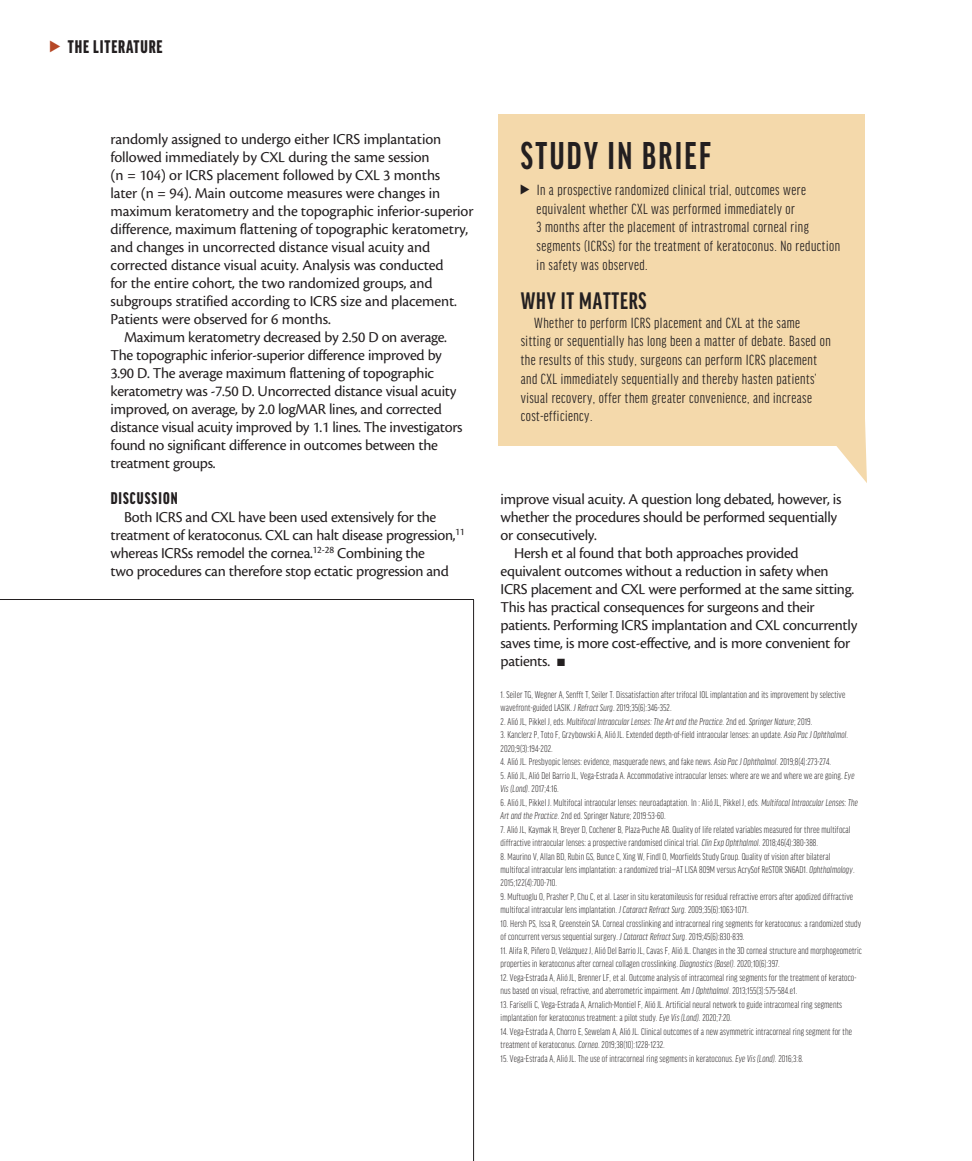
<style>
.page{position:relative;width:972px;height:1161px;background:#fff}
.page>*{position:absolute;margin:0;border:0;box-sizing:border-box;transform-origin:0 0}
.study_in_brief_heade{font:700 extra-condensed 41.25px "Good Headline Pro";letter-spacing:.06em;color:#231f20;scale:.94 1}
.study_in_brief_subhe{font:700 extra-condensed 25.5px "Good Headline Pro";letter-spacing:.03em;color:#231f20}
.t1{font:900 extra-condensed 19.5px "Good Headline Pro";letter-spacing:.045em;color:#231f20}
.subhead_alternate{font:900 extra-condensed 18px "Good Headline Pro";letter-spacing:.06em;color:#231f20}
.body{font:15.75px/18px "Cronos Pro";letter-spacing:-.02em;color:#231f20}
.study_in_brief_body{font:extra-condensed 15.75px/18.8px "Good Headline Pro";letter-spacing:.03em;color:#231f20}
.footnote{font:300 extra-condensed 10.5px/13.5px "Good Headline Pro";letter-spacing:.01em;color:#231f20}
.footnote-2{font:italic 300 extra-condensed 10.5px "Good Headline Pro";letter-spacing:.01em;color:#231f20}
.s1{font-style:italic}
.s2{font-style:normal}
</style>
<div class="page">
<div style="left:499px;top:114px;width:366px;height:331px;background:#f4d9ab"></div>
<svg style="left:800px;top:401px;width:67px;height:82px"></svg>
<hr style="left:473px;top:600px;width:1px;height:561px;background:#231f20">
<hr style="left:0;top:599px;width:474px;height:1px;background:#231f20">
<svg style="left:521px;top:184px;width:9px;height:10px"></svg>
<h3 class="t1" style="left:68px;top:37px;width:96px">THE LITERATURE</h3>
<p class="body" style="left:111px;top:130px;width:364px">randomly assigned to undergo either ICRS implantation followed immediately by CXL during the same session<br>(n = 104) or ICRS placement followed by CXL 3 months<br>later (n = 94). Main outcome measures were changes in maximum keratometry and the topographic inferior-superior difference, maximum flattening of topographic keratometry, and changes in uncorrected distance visual acuity and corrected distance visual acuity. Analysis was conducted<br>for the entire cohort, the two randomized groups, and subgroups stratified according to ICRS size and placement.<br>Patients were observed for 6 months.</p>
<p class="body" style="left:111px;top:328px;width:354px;text-indent:14px">Maximum keratometry decreased by 2.50 D on average.<br>The topographic inferior-superior difference improved by 3.90 D. The average maximum flattening of topographic keratometry was -7.50 D. Uncorrected distance visual acuity improved, on average, by 2.0 logMAR lines, and corrected distance visual acuity improved by 1.1 lines. The investigators found no significant difference in outcomes between the treatment groups.</p>
<p class="subhead_alternate" style="left:111px;top:489px;width:68px">DISCUSSION</p>
<p class="body" style="left:111px;top:508px;width:356px;text-indent:14px">Both ICRS and CXL have been used extensively for the treatment of keratoconus. CXL can halt disease progression,<sup>11 </sup>whereas ICRSs remodel the cornea.<sup>12-28</sup> Combining the<br>two procedures can therefore stop ectatic progression and</p>
<p class="study_in_brief_heade" style="left:521px;top:136px;width:204px">STUDY IN BRIEF</p>
<p class="study_in_brief_body" style="left:537px;top:181px;width:305px">In a prospective randomized clinical trial, outcomes were equivalent whether CXL was performed immediately or<br>3 months after the placement of intrastromal corneal ring segments (ICRSs) for the treatment of keratoconus. No reduction in safety was observed.</p>
<p class="study_in_brief_subhe" style="left:521px;top:288px;width:127px">WHY IT MATTERS</p>
<p class="study_in_brief_body" style="left:521px;top:313px;width:312px;text-indent:14px">Whether to perform ICRS placement and CXL at the same sitting or sequentially has long been a matter of debate. Based on the results of this study, surgeons can perform ICRS placement and CXL immediately sequentially and thereby hasten patients’ visual recovery, offer them greater convenience, and increase cost-efficiency.</p>
<p class="body" style="left:501px;top:490px;width:342px">improve visual acuity. A question long debated, however, is whether the procedures should be performed sequentially or consecutively.</p>
<p class="body" style="left:501px;top:544px;width:358px;text-indent:14px">Hersh et al found that both approaches provided equivalent outcomes without a reduction in safety when ICRS placement and CXL were performed at the same sitting.<br>This has practical consequences for surgeons and their patients. Performing ICRS implantation and CXL concurrently saves time, is more cost-effective, and is more convenient for patients. ■</p>
<p class="footnote" style="left:501px;top:687px;width:346px">1. Seiler TG, Wegner A, Senfft T, Seiler T. Dissatisfaction after trifocal IOL implantation and its improvement by selective wavefront-guided LASIK. <span class="s1">J Refract Surg</span>. 2019;35(6):346-352.</p>
<p class="footnote-2" style="left:501px;top:716px;width:313px"><span class="s2">2. Alió JL, Pikkel J, eds.</span> Multifocal Intraocular Lenses: The Art and the Practice<span class="s2">. 2nd ed.</span> Springer Nature<span class="s2">; 2019.</span></p>
<p class="footnote" style="left:501px;top:728px;width:349px">3. Kanclerz P, Toto F, Grzybowski A, Alió JL. Extended depth-of-field intraocular lenses: an update. <span class="s1">Asia Pac J Ophthalmol</span>.<br>2020;9(3):194-202.</p>
<p class="footnote" style="left:501px;top:755px;width:332px">4. Alió JL. Presbyopic lenses: evidence, masquerade news, and fake news. <span class="s1">Asia Pac J Ophthalmol</span>. 2019;8(4):273-274.</p>
<p class="footnote" style="left:501px;top:768px;width:355px">5. Alió JL, Alió Del Barrio JL, Vega-Estrada A. Accommodative intraocular lenses: where are we and where we are going. <span class="s1">Eye<br>Vis (Lond)</span>. 2017;4:16.</p>
<p class="footnote" style="left:501px;top:795px;width:359px">6. Alió JL, Pikkel J. Multifocal intraocular lenses: neuroadaptation. In : Alió JL, Pikkel J, eds. <span class="s1">Multifocal Intraocular Lenses: The<br>Art and the Practice</span>. 2nd ed. Springer Nature; 2019:53-60.</p>
<p class="footnote" style="left:501px;top:822px;width:352px">7. Alió JL, Kaymak H, Breyer D, Cochener B, Plaza-Puche AB. Quality of life related variables measured for three multifocal diffractive intraocular lenses: a prospective randomised clinical trial. <span class="s1">Clin Exp Ophthalmol</span>. 2018;46(4):380-388.</p>
<p class="footnote" style="left:501px;top:849px;width:356px">8. Maurino V, Allan BD, Rubin GS, Bunce C, Xing W, Findl O, Moorfields Study Group. Quality of vision after bilateral multifocal intraocular lens implantation: a randomized trial—AT LISA 809M versus AcrySof ReSTOR SN6AD1. <span class="s1">Ophthalmology</span>.<br>2015;122(4):700-710.</p>
<p class="footnote" style="left:501px;top:890px;width:354px">9. Muftuoglu O, Prasher P, Chu C, et al. Laser in situ keratomileusis for residual refractive errors after apodized diffractive multifocal intraocular lens implantation. <span class="s1">J Cataract Refract Surg</span>. 2009;35(6):1063-1071.</p>
<p class="footnote" style="left:501px;top:917px;width:362px">10. Hersh PS, Issa R, Greenstein SA. Corneal crosslinking and intracorneal ring segments for keratoconus: a randomized study of concurrent versus sequential surgery. <span class="s1">J Cataract Refract Surg</span>. 2019;45(6):830-839.</p>
<p class="footnote" style="left:501px;top:944px;width:363px">11. Alifa R, Piñero D, Velázquez J, Alió Del Barrio JL, Cavas F, Alió JL. Changes in the 3D corneal structure and morphogeometric properties in keratoconus after corneal collagen crosslinking. <span class="s1">Diagnostics (Basel)</span>. 2020;10(6):397.</p>
<p class="footnote" style="left:501px;top:971px;width:357px">12. Vega-Estrada A, Alió JL, Brenner LF, et al. Outcome analysis of intracorneal ring segments for the treatment of keratoco&shy;nus based on visual, refractive, and aberrometric impairment. <span class="s1">Am J Ophthalmol</span>. 2013;155(3):575-584.e1.</p>
<p class="footnote" style="left:501px;top:998px;width:343px">13. Fariselli C, Vega-Estrada A, Arnalich-Montiel F, Alió JL. Artificial neural network to guide intracorneal ring segments implantation for keratoconus treatment: a pilot study. <span class="s1">Eye Vis (Lond)</span>. 2020;7:20.</p>
<p class="footnote" style="left:501px;top:1025px;width:353px">14. Vega-Estrada A, Chorro E, Sewelam A, Alió JL. Clinical outcomes of a new asymmetric intracorneal ring segment for the treatment of keratoconus. <span class="s1">Cornea</span>. 2019;38(10):1228-1232.</p>
<p class="footnote" style="left:501px;top:1052px;width:304px">15. Vega-Estrada A, Alió JL. The use of intracorneal ring segments in keratoconus. <span class="s1">Eye Vis (Lond)</span>. 2016;3:8.</p>
</div>
